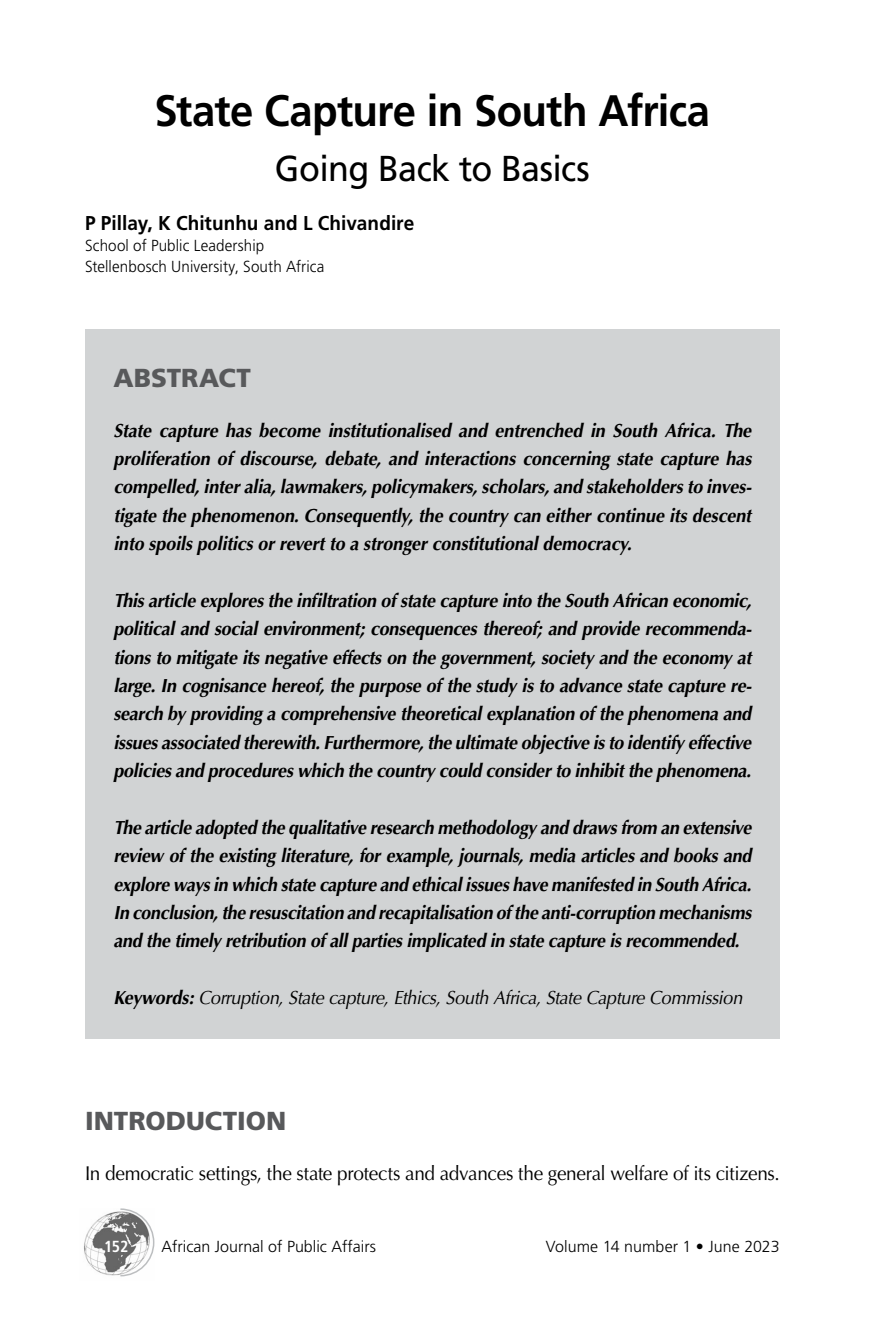
<style>
.page{position:relative;width:879px;height:1333px;background:#fff}
.page>*{position:absolute;margin:0;border:0;box-sizing:border-box;transform-origin:0 0}
.chapter_title{font:700 44px "Frutiger";letter-spacing:-.02em;color:#000;scale:.95 1}
.chapter_subtitle{font:36px "Frutiger";letter-spacing:-.02em;color:#000;scale:.95 1}
.subheading_1{font:900 26px "Frutiger";color:#58595b}
.first_paragraph{font:20px "Optima";letter-spacing:-.015em;color:#000;scale:.95 1}
.chapter_author{font:700 20px "Frutiger";color:#000;scale:.95 1}
.abstract{font:italic 700 19px/28.4px "Optima";letter-spacing:-.015em;color:#000;text-align:justify;scale:.95 1}
.abstract-2{font:italic 700 19px/28.4px "Optima";letter-spacing:-.015em;color:#000;text-align:justify;scale:.94 1}
.keywords{font:italic 19px "Optima";letter-spacing:-.02em;color:#000;scale:.95 1}
.chapter_author-2{font:300 16px/21px "Frutiger";letter-spacing:.005em;color:#000;scale:.95 1}
.chapter_author-3{font:300 16px "Frutiger";letter-spacing:.005em;color:#000}
.t1{font:700 condensed 16px "Frutiger";color:#fff}
.s1{font-weight:700}
</style>
<div class="page">
<img style="left:84px;top:1211px;width:35px;height:65px">
<svg style="left:119px;top:1208px;width:36px;height:69px"></svg>
<div style="left:85px;top:329px;width:695px;height:708px;background:#d1d3d4"></div>
<p class="chapter_title" style="left:155px;top:84px;width:586px">State Capture in South Africa</p>
<p class="chapter_subtitle" style="left:275px;top:147px;width:333px">Going Back to Basics</p>
<p class="chapter_author" style="left:85px;top:211px;width:348px">P Pillay, K Chitunhu and L Chivandire</p>
<p class="chapter_author-2" style="left:85px;top:235px;width:253px">School of Public Leadership<br>Stellenbosch University, South Africa</p>
<p class="subheading_1" style="left:113px;top:362px;width:139px">ABSTRACT</p>
<p class="abstract" style="left:113px;top:416px;width:673px">State capture has become institutionalised and entrenched in South Africa. The proliferation of discourse, debate, and interactions concerning state capture has compelled, inter alia, lawmakers, policymakers, scholars, and stakeholders to inves&shy;tigate the phenomenon. Consequently, the country can either continue its descent into spoils politics or revert to a stronger constitutional democracy.</p>
<p class="abstract" style="left:113px;top:586px;width:673px">This article explores the infiltration of state capture into the South African economic, political and social environment; consequences thereof; and provide recommenda&shy;tions to mitigate its negative effects on the government, society and the economy at large. In cognisance hereof, the purpose of the study is to advance state capture re&shy;search by providing a comprehensive theoretical explanation of the phenomena and issues associated therewith. Furthermore, the ultimate objective is to identify effective policies and procedures which the country could consider to inhibit the phenomena.</p>
<p class="abstract-2" style="left:113px;top:813px;width:680px">The article adopted the qualitative research methodology and draws from an extensive review of the existing literature, for example, journals, media articles and books and explore ways in which state capture and ethical issues have manifested in South Africa.<br>In conclusion, the resuscitation and recapitalisation of the anti-corruption mechanisms and the timely retribution of all parties implicated in state capture is recommended.</p>
<p class="keywords" style="left:113px;top:986px;width:663px"><span class="s1">Keywords:</span> Corruption, State capture, Ethics, South Africa, State Capture Commission</p>
<p class="subheading_1" style="left:85px;top:1105px;width:203px">INTRODUCTION</p>
<p class="first_paragraph" style="left:85px;top:1161px;width:733px">In democratic settings, the state protects and advances the general welfare of its citizens.</p>
<p class="t1" style="left:104px;top:1237px;width:26px">152</p>
<p class="chapter_author-3" style="left:162px;top:1237px;width:216px">African Journal of Public Affairs</p>
<p class="chapter_author-3" style="left:546px;top:1237px;width:235px">Volume 14 number 1 • June 2023</p>
</div>
